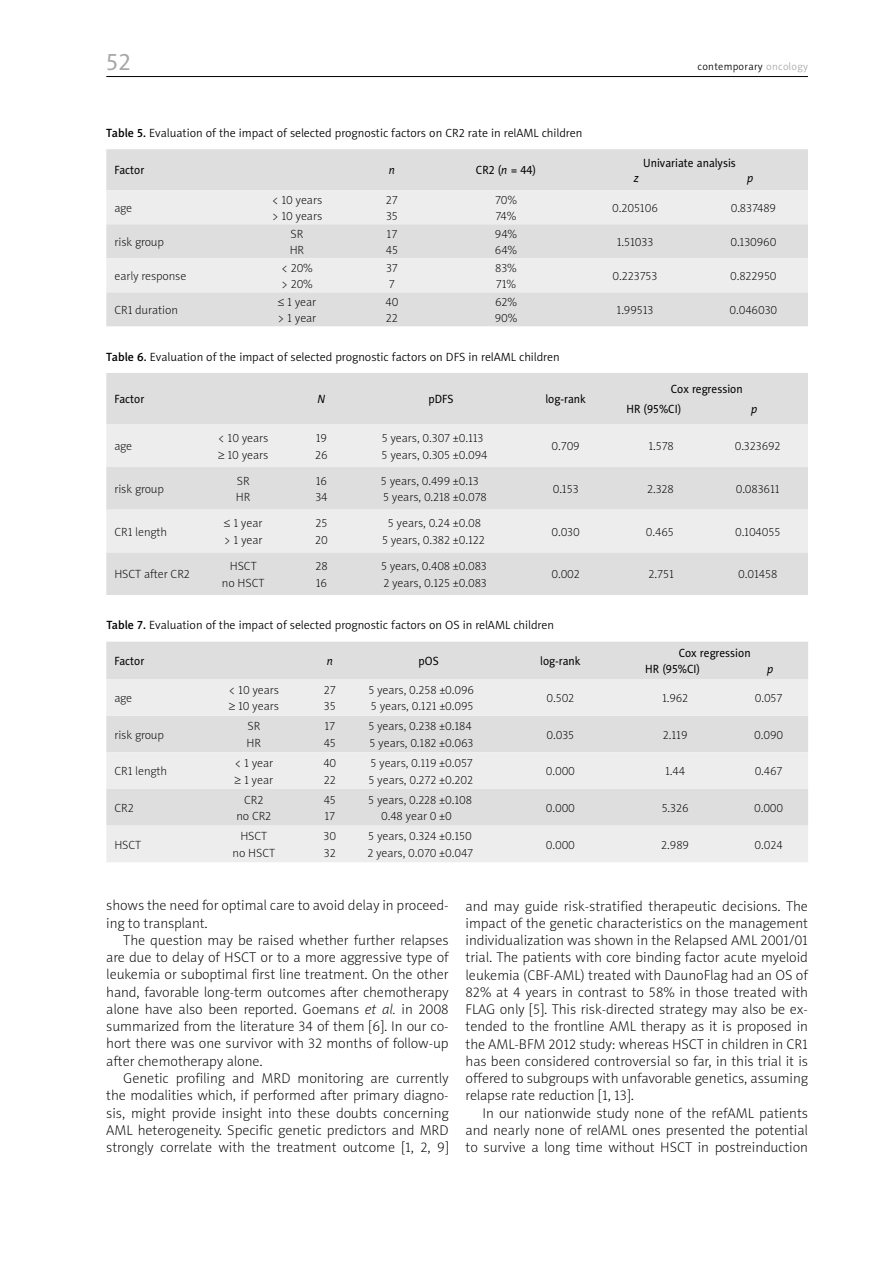
<style>
.page{position:relative;width:893px;height:1263px;background:#fff}
.page>*{position:absolute;margin:0;border:0;box-sizing:border-box;transform-origin:0 0}
.t1{font:24px "Naomi Sans EFNPS";color:#a8a8a7}
.t2{font:14.25px/17.2px "Naomi Sans EFNPS Thin";color:#000;text-align:justify}
.t3{font:12px/16.5px "Naomi Sans EFNPS Thin";color:#000}
.t4{font:12px "Naomi Sans EFNPS Light";color:#000}
.t5{font:12px/19.5px "Naomi Sans EFNPS";color:#000;scale:.95 1}
.t6{font:italic 12px "Naomi Sans EFNPS";color:#000;scale:.95 1}
.t7{font:10.5px "Naomi Sans EFNPS Light";letter-spacing:.03em;color:#000}
.s1{color:#a8a8a7}
.s2{font-family:"Naomi Sans EFNPS Medium"}
.s3{font-style:italic}
</style>
<div class="page">
<hr style="left:106px;top:76px;width:702px;height:1px;background:#000">
<div style="left:106px;top:149px;width:702px;height:177px;background:#dedede"></div>
<svg style="left:106px;top:190px;width:702px;height:102px;background:#e8e8e8"></svg>
<div style="left:106px;top:373px;width:702px;height:222px;background:#dedede"></div>
<svg style="left:106px;top:424px;width:702px;height:128px;background:#e8e8e8"></svg>
<div style="left:106px;top:642px;width:702px;height:37px;background:#dedede"></div>
<svg style="left:106px;top:679px;width:702px;height:183px;background:#e7e7e7"></svg>
<h1 class="t1" style="left:106px;top:48px;width:26px">52</h1>
<p class="t7" style="left:697px;top:61px;width:112px">contemporary <span class="s1">oncology</span></p>
<p class="t4" style="left:106px;top:126px;width:477px"><span class="s2">Table 5.</span> Evaluation of the impact of selected prognostic factors on CR2 rate in relAML children</p>
<p class="t5" style="left:114px;top:160px;width:33px">Factor</p>
<p class="t6" style="left:389px;top:163px;width:8px">n</p>
<p class="t5" style="left:476px;top:160px;width:65px">CR2 (<span class="s3">n</span> = 44)</p>
<p class="t5" style="left:643px;top:153px;width:99px">Univariate analysis</p>
<p class="t6" style="left:634px;top:171px;width:7px">z</p>
<p class="t6" style="left:747px;top:171px;width:8px">p</p>
<p class="t3" style="left:114px;top:200px;width:19px">age</p>
<p class="t3" style="left:272px;top:191px;width:52px">&lt; 10 years &gt; 10 years</p>
<p class="t3" style="left:386px;top:191px;width:13px">27<br>35</p>
<p class="t3" style="left:495px;top:191px;width:24px">70%<br>74%</p>
<p class="t3" style="left:612px;top:200px;width:47px">0.205106</p>
<p class="t3" style="left:731px;top:200px;width:47px">0.837489</p>
<p class="t3" style="left:114px;top:234px;width:51px">risk group</p>
<p class="t3" style="left:290px;top:225px;width:16px">SR<br>HR</p>
<p class="t3" style="left:386px;top:225px;width:14px">17<br>45</p>
<p class="t3" style="left:495px;top:225px;width:24px">94%<br>64%</p>
<p class="t3" style="left:617px;top:234px;width:38px">1.51033</p>
<p class="t3" style="left:730px;top:234px;width:47px">0.130960</p>
<p class="t3" style="left:114px;top:268px;width:73px">early response</p>
<p class="t3" style="left:281px;top:259px;width:33px">&lt; 20% &gt; 20%</p>
<p class="t3" style="left:386px;top:259px;width:13px">37<br>7</p>
<p class="t3" style="left:495px;top:259px;width:23px">83%<br>71%</p>
<p class="t3" style="left:613px;top:268px;width:46px">0.223753</p>
<p class="t3" style="left:730px;top:268px;width:48px">0.822950</p>
<p class="t3" style="left:114px;top:302px;width:65px">CR1 duration</p>
<p class="t3" style="left:278px;top:294px;width:40px">≤ 1 year &gt; 1 year</p>
<p class="t3" style="left:385px;top:294px;width:14px">40<br>22</p>
<p class="t3" style="left:495px;top:294px;width:24px">62%<br>90%</p>
<p class="t3" style="left:617px;top:302px;width:38px">1.99513</p>
<p class="t3" style="left:730px;top:302px;width:49px">0.046030</p>
<p class="t4" style="left:106px;top:350px;width:455px"><span class="s2">Table 6.</span> Evaluation of the impact of selected prognostic factors on DFS in relAML children</p>
<p class="t5" style="left:114px;top:389px;width:33px">Factor</p>
<p class="t6" style="left:318px;top:392px;width:10px">N</p>
<p class="t5" style="left:429px;top:389px;width:28px">pDFS</p>
<p class="t5" style="left:545px;top:389px;width:44px">log-rank</p>
<p class="t5" style="left:626px;top:380px;width:124px;text-indent:44px">Cox regression<br>HR (95%CI)</p>
<p class="t6" style="left:751px;top:402px;width:8px">p</p>
<p class="t3" style="left:114px;top:438px;width:19px">age</p>
<p class="t3" style="left:218px;top:430px;width:52px">&lt; 10 years ≥ 10 years</p>
<p class="t3" style="left:315px;top:430px;width:14px">19<br>26</p>
<p class="t3" style="left:382px;top:430px;width:107px">5 years, 0.307 ±0.113<br>5 years, 0.305 ±0.094</p>
<p class="t3" style="left:552px;top:438px;width:30px">0.709</p>
<p class="t3" style="left:648px;top:438px;width:27px">1.578</p>
<p class="t3" style="left:735px;top:438px;width:47px">0.323692</p>
<p class="t3" style="left:114px;top:481px;width:51px">risk group</p>
<p class="t3" style="left:236px;top:472px;width:16px">SR<br>HR</p>
<p class="t3" style="left:315px;top:472px;width:14px">16<br>34</p>
<p class="t3" style="left:381px;top:472px;width:107px">5 years, 0.499 ±0.13<br>5 years, 0.218 ±0.078</p>
<p class="t3" style="left:553px;top:481px;width:27px">0.153</p>
<p class="t3" style="left:647px;top:481px;width:28px">2.328</p>
<p class="t3" style="left:736px;top:481px;width:45px">0.083611</p>
<p class="t3" style="left:114px;top:523px;width:54px">CR1 length</p>
<p class="t3" style="left:224px;top:515px;width:40px">≤ 1 year &gt; 1 year</p>
<p class="t3" style="left:315px;top:515px;width:14px">25<br>20</p>
<p class="t3" style="left:382px;top:515px;width:104px;text-align:center">5 years, 0.24 ±0.08<br>5 years, 0.382 ±0.122</p>
<p class="t3" style="left:551px;top:523px;width:30px">0.030</p>
<p class="t3" style="left:646px;top:523px;width:29px">0.465</p>
<p class="t3" style="left:735px;top:523px;width:47px">0.104055</p>
<p class="t3" style="left:114px;top:566px;width:77px">HSCT after CR2</p>
<p class="t3" style="left:222px;top:558px;width:44px;text-align:center">HSCT no HSCT</p>
<p class="t3" style="left:315px;top:558px;width:14px">28<br>16</p>
<p class="t3" style="left:381px;top:558px;width:107px">5 years, 0.408 ±0.083<br>2 years, 0.125 ±0.083</p>
<p class="t3" style="left:551px;top:566px;width:30px">0.002</p>
<p class="t3" style="left:649px;top:566px;width:27px">2.751</p>
<p class="t3" style="left:738px;top:566px;width:40px">0.01458</p>
<p class="t4" style="left:106px;top:618px;width:449px"><span class="s2">Table 7.</span> Evaluation of the impact of selected prognostic factors on OS in relAML children</p>
<p class="t5" style="left:114px;top:651px;width:33px">Factor</p>
<p class="t6" style="left:327px;top:654px;width:8px">n</p>
<p class="t5" style="left:419px;top:651px;width:23px">pOS</p>
<p class="t5" style="left:540px;top:651px;width:44px">log-rank</p>
<p class="t5" style="left:645px;top:644px;width:112px;line-height:16.5px;text-indent:33px">Cox regression<br>HR (95%CI)</p>
<p class="t6" style="left:767px;top:662px;width:8px">p</p>
<p class="t3" style="left:114px;top:690px;width:19px">age</p>
<p class="t3" style="left:229px;top:681px;width:52px">&lt; 10 years ≥ 10 years</p>
<p class="t3" style="left:324px;top:681px;width:13px">27<br>35</p>
<p class="t3" style="left:368px;top:681px;width:107px">5 years, 0.258 ±0.096<br>5 years, 0.121 ±0.095</p>
<p class="t3" style="left:547px;top:690px;width:29px">0.502</p>
<p class="t3" style="left:662px;top:690px;width:28px">1.962</p>
<p class="t3" style="left:755px;top:690px;width:29px">0.057</p>
<p class="t3" style="left:114px;top:726px;width:51px">risk group</p>
<p class="t3" style="left:247px;top:718px;width:16px">SR<br>HR</p>
<p class="t3" style="left:324px;top:718px;width:14px">17<br>45</p>
<p class="t3" style="left:368px;top:718px;width:107px">5 years, 0.238 ±0.184<br>5 years, 0.182 ±0.063</p>
<p class="t3" style="left:547px;top:726px;width:29px">0.035</p>
<p class="t3" style="left:663px;top:726px;width:26px">2.119</p>
<p class="t3" style="left:754px;top:726px;width:30px">0.090</p>
<p class="t3" style="left:114px;top:763px;width:54px">CR1 length</p>
<p class="t3" style="left:234px;top:755px;width:40px">&lt; 1 year ≥ 1 year</p>
<p class="t3" style="left:323px;top:755px;width:14px">40<br>22</p>
<p class="t3" style="left:369px;top:755px;width:106px">5 years, 0.119 ±0.057<br>5 years, 0.272 ±0.202</p>
<p class="t3" style="left:546px;top:763px;width:30px">0.000</p>
<p class="t3" style="left:665px;top:763px;width:21px">1.44</p>
<p class="t3" style="left:755px;top:763px;width:29px">0.467</p>
<p class="t3" style="left:114px;top:800px;width:21px">CR2</p>
<p class="t3" style="left:236px;top:791px;width:36px;text-align:center">CR2 no CR2</p>
<p class="t3" style="left:324px;top:791px;width:14px">45<br>17</p>
<p class="t3" style="left:381px;top:791px;width:92px;text-indent:-13px">5 years, 0.228 ±0.108<br>0.48 year 0 ±0</p>
<p class="t3" style="left:546px;top:800px;width:30px">0.000</p>
<p class="t3" style="left:662px;top:800px;width:28px">5.326</p>
<p class="t3" style="left:754px;top:800px;width:30px">0.000</p>
<p class="t3" style="left:114px;top:836px;width:28px">HSCT</p>
<p class="t3" style="left:233px;top:828px;width:44px;text-align:center">HSCT no HSCT</p>
<p class="t3" style="left:324px;top:828px;width:14px">30<br>32</p>
<p class="t3" style="left:367px;top:828px;width:107px">5 years, 0.324 ±0.150<br>2 years, 0.070 ±0.047</p>
<p class="t3" style="left:546px;top:836px;width:30px">0.000</p>
<p class="t3" style="left:661px;top:836px;width:29px">2.989</p>
<p class="t3" style="left:755px;top:836px;width:30px">0.024</p>
<p class="t2" style="left:106px;top:897px;width:344px">shows the need for optimal care to avoid delay in proceed&shy;ing to transplant.</p>
<p class="t2" style="left:106px;top:932px;width:344px;text-indent:17px">The question may be raised whether further relapses are due to delay of HSCT or to a more aggressive type of leukemia or suboptimal first line treatment. On the other hand, favorable long-term outcomes after chemotherapy alone have also been reported. Goemans <span class="s3">et al.</span> in 2008 summarized from the literature 34 of them [6]. In our co&shy;hort there was one survivor with 32 months of follow-up after chemotherapy alone.</p>
<p class="t2" style="left:106px;top:1070px;width:344px;text-indent:17px">Genetic profiling and MRD monitoring are currently the modalities which, if performed after primary diagno&shy;sis, might provide insight into these doubts concerning AML heterogeneity. Specific genetic predictors and MRD strongly correlate with the treatment outcome [1, 2, 9]</p>
<p class="t2" style="left:466px;top:897px;width:344px">and may guide risk-stratified therapeutic decisions. The impact of the genetic characteristics on the management individualization was shown in the Relapsed AML 2001/01 trial. The patients with core binding factor acute myeloid leukemia (CBF-AML) treated with DaunoFlag had an OS of 82% at 4 years in contrast to 58% in those treated with FLAG only [5]. This risk-directed strategy may also be ex&shy;tended to the frontline AML therapy as it is proposed in the AML-BFM 2012 study: whereas HSCT in children in CR1 has been considered controversial so far, in this trial it is offered to subgroups with unfavorable genetics, assuming relapse rate reduction [1, 13].</p>
<p class="t2" style="left:466px;top:1104px;width:344px;text-indent:17px">In our nationwide study none of the refAML patients and nearly none of relAML ones presented the potential to survive a long time without HSCT in postreinduction</p>
</div>
